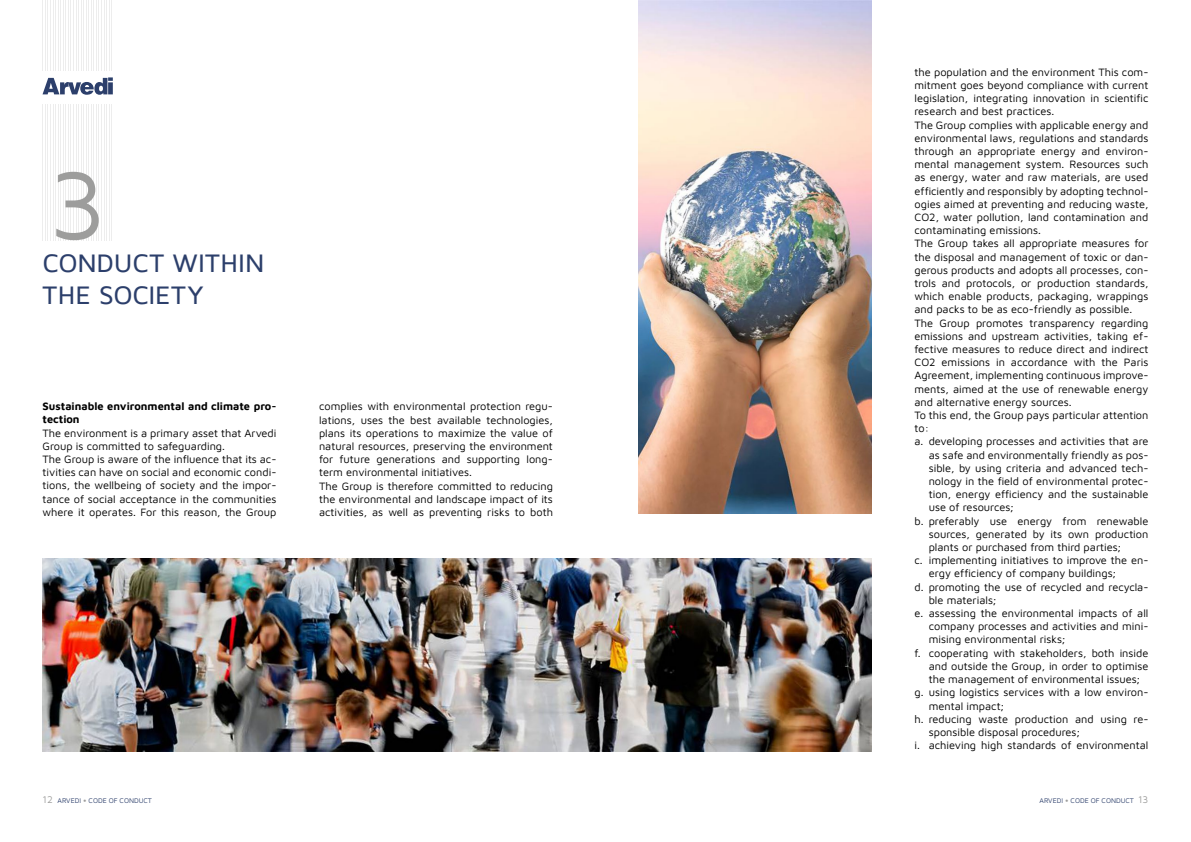
<style>
.page{position:relative;width:1191px;height:842px;background:#fff}
.page>*{position:absolute;margin:0;border:0;box-sizing:border-box;transform-origin:0 0}
.t1{font:100px "Maven Pro";color:#9d9d9c}
.t2{font:500 26px/31.2px "Maven Pro";letter-spacing:-.005em;color:#2c3f6b}
.t3{font:11px/13.2px "Maven Pro";color:#000}
.t4{font:7px "Maven Pro";color:#2c3f6b}
.s1{font-size:10px;color:#9d9d9c}
.s2{color:#9d9d9c}
</style>
<div class="page">
<hr style="left:45px;top:0;width:1px;height:240px;background:#ededed">
<hr style="left:48px;top:0;width:1px;height:240px;background:#ededed">
<hr style="left:50px;top:0;width:1px;height:240px;background:#ededed">
<hr style="left:53px;top:0;width:1px;height:240px;background:#ededed">
<hr style="left:55px;top:0;width:1px;height:240px;background:#ededed">
<hr style="left:58px;top:0;width:1px;height:240px;background:#ededed">
<hr style="left:60px;top:0;width:1px;height:240px;background:#ededed">
<hr style="left:63px;top:0;width:1px;height:240px;background:#ededed">
<hr style="left:65px;top:0;width:1px;height:240px;background:#ededed">
<hr style="left:68px;top:0;width:1px;height:240px;background:#ededed">
<hr style="left:70px;top:0;width:1px;height:240px;background:#ededed">
<hr style="left:73px;top:0;width:1px;height:240px;background:#ededed">
<hr style="left:76px;top:0;width:1px;height:240px;background:#ededed">
<hr style="left:78px;top:0;width:1px;height:240px;background:#ededed">
<hr style="left:81px;top:0;width:1px;height:240px;background:#ededed">
<hr style="left:83px;top:0;width:1px;height:240px;background:#ededed">
<hr style="left:86px;top:0;width:1px;height:240px;background:#ededed">
<hr style="left:88px;top:0;width:1px;height:240px;background:#ededed">
<hr style="left:91px;top:0;width:1px;height:240px;background:#ededed">
<hr style="left:93px;top:0;width:1px;height:240px;background:#ededed">
<hr style="left:96px;top:0;width:1px;height:240px;background:#ededed">
<hr style="left:99px;top:0;width:1px;height:240px;background:#ededed">
<hr style="left:101px;top:0;width:1px;height:240px;background:#ededed">
<hr style="left:104px;top:0;width:1px;height:240px;background:#ededed">
<hr style="left:106px;top:0;width:1px;height:240px;background:#ededed">
<hr style="left:109px;top:0;width:1px;height:240px;background:#ededed">
<hr style="left:111px;top:0;width:1px;height:240px;background:#ededed">
<hr style="left:43px;top:0;width:1px;height:240px;background:#ededed">
<img style="left:638px;top:0;width:234px;height:514px">
<img style="left:43px;top:558px;width:829px;height:193px">
<div style="left:38px;top:71px;width:79px;height:32px;background:#fff"></div>
<svg style="left:43px;top:77px;width:70px;height:18px"></svg>
<h1 class="t1" style="left:48px;top:136px;width:60px">3</h1>
<h2 class="t2" style="left:43px;top:248px;width:223px">CONDUCT WITHIN<br>THE SOCIETY</h2>
<p class="t3" style="left:43px;top:399px;width:235px">Sustainable environmental and climate pro&shy;tection<br>The environment is a primary asset that Arvedi Group is committed to safeguarding.<br>The Group is aware of the influence that its ac&shy;tivities can have on social and economic condi&shy;tions, the wellbeing of society and the impor&shy;tance of social acceptance in the communities where it operates. For this reason, the Group</p>
<p class="t3" style="left:319px;top:399px;width:235px">complies with environmental protection regu&shy;lations, uses the best available technologies, plans its operations to maximize the value of natural resources, preserving the environment for future generations and supporting long&shy;term environmental initiatives.<br>The Group is therefore committed to reducing the environmental and landscape impact of its activities, as well as preventing risks to both</p>
<p class="t3" style="left:914px;top:65px;width:235px">the population and the environment This com-</p>
<p class="t3" style="left:914px;top:78px;width:235px">mitment goes beyond compliance with current</p>
<p class="t3" style="left:914px;top:91px;width:235px">legislation, integrating innovation in scientific</p>
<p class="t3" style="left:914px;top:104px;width:141px">research and best practices.</p>
<p class="t3" style="left:914px;top:118px;width:235px">The Group complies with applicable energy and</p>
<p class="t3" style="left:914px;top:131px;width:235px">environmental laws, regulations and standards</p>
<p class="t3" style="left:914px;top:144px;width:235px">through an appropriate energy and environ-</p>
<p class="t3" style="left:914px;top:157px;width:235px">mental management system. Resources such</p>
<p class="t3" style="left:914px;top:170px;width:235px">as energy, water and raw materials, are used</p>
<p class="t3" style="left:914px;top:184px;width:235px">efficiently and responsibly by adopting technol-</p>
<p class="t3" style="left:914px;top:197px;width:235px">ogies aimed at preventing and reducing waste,</p>
<p class="t3" style="left:914px;top:210px;width:235px">CO2, water pollution, land contamination and</p>
<p class="t3" style="left:914px;top:223px;width:128px">contaminating emissions.</p>
<p class="t3" style="left:914px;top:236px;width:235px">The Group takes all appropriate measures for</p>
<p class="t3" style="left:914px;top:250px;width:235px">the disposal and management of toxic or dan-</p>
<p class="t3" style="left:914px;top:263px;width:235px">gerous products and adopts all processes, con-</p>
<p class="t3" style="left:914px;top:276px;width:235px">trols and protocols, or production standards,</p>
<p class="t3" style="left:914px;top:289px;width:235px">which enable products, packaging, wrappings</p>
<p class="t3" style="left:914px;top:302px;width:219px">and packs to be as eco-friendly as possible.</p>
<p class="t3" style="left:914px;top:316px;width:235px">The Group promotes transparency regarding</p>
<p class="t3" style="left:914px;top:329px;width:235px">emissions and upstream activities, taking ef-</p>
<p class="t3" style="left:914px;top:342px;width:235px">fective measures to reduce direct and indirect</p>
<p class="t3" style="left:914px;top:355px;width:235px">CO2 emissions in accordance with the Paris</p>
<p class="t3" style="left:914px;top:368px;width:235px">Agreement, implementing continuous improve-</p>
<p class="t3" style="left:914px;top:382px;width:235px">ments, aimed at the use of renewable energy</p>
<p class="t3" style="left:914px;top:395px;width:159px">and alternative energy sources.</p>
<p class="t3" style="left:914px;top:408px;width:235px">To this end, the Group pays particular attention</p>
<p class="t3" style="left:914px;top:421px;width:16px">to:</p>
<p class="t3" style="left:914px;top:434px;width:235px">a. developing processes and activities that are</p>
<p class="t3" style="left:928px;top:448px;width:221px">as safe and environmentally friendly as pos-</p>
<p class="t3" style="left:928px;top:461px;width:221px">sible, by using criteria and advanced tech-</p>
<p class="t3" style="left:928px;top:474px;width:221px">nology in the field of environmental protec-</p>
<p class="t3" style="left:928px;top:487px;width:221px">tion, energy efficiency and the sustainable</p>
<p class="t3" style="left:928px;top:500px;width:86px">use of resources;</p>
<p class="t3" style="left:914px;top:514px;width:235px">b. preferably use energy from renewable</p>
<p class="t3" style="left:928px;top:527px;width:221px">sources, generated by its own production</p>
<p class="t3" style="left:928px;top:540px;width:194px">plants or purchased from third parties;</p>
<p class="t3" style="left:914px;top:553px;width:235px">c. implementing initiatives to improve the en-</p>
<p class="t3" style="left:928px;top:566px;width:189px">ergy efficiency of company buildings;</p>
<p class="t3" style="left:914px;top:580px;width:235px">d. promoting the use of recycled and recycla-</p>
<p class="t3" style="left:928px;top:593px;width:69px">ble materials;</p>
<p class="t3" style="left:914px;top:606px;width:235px">e. assessing the environmental impacts of all</p>
<p class="t3" style="left:928px;top:619px;width:221px">company processes and activities and mini-</p>
<p class="t3" style="left:928px;top:632px;width:138px">mising environmental risks;</p>
<p class="t3" style="left:914px;top:646px;width:235px">f. cooperating with stakeholders, both inside</p>
<p class="t3" style="left:928px;top:659px;width:221px">and outside the Group, in order to optimise</p>
<p class="t3" style="left:928px;top:672px;width:213px">the management of environmental issues;</p>
<p class="t3" style="left:914px;top:685px;width:235px">g. using logistics services with a low environ-</p>
<p class="t3" style="left:928px;top:698px;width:77px">mental impact;</p>
<p class="t3" style="left:914px;top:712px;width:235px">h. reducing waste production and using re-</p>
<p class="t3" style="left:928px;top:725px;width:153px">sponsible disposal procedures;</p>
<p class="t3" style="left:914px;top:738px;width:235px">i. achieving high standards of environmental</p>
<p class="t4" style="left:43px;top:796px;width:111px"><span class="s1">12</span> ARVEDI <span class="s2">•</span> CODE OF CONDUCT</p>
<p class="t4" style="left:1039px;top:796px;width:110px">ARVEDI <span class="s2">•</span> CODE OF CONDUCT <span class="s1">13</span></p>
</div>
